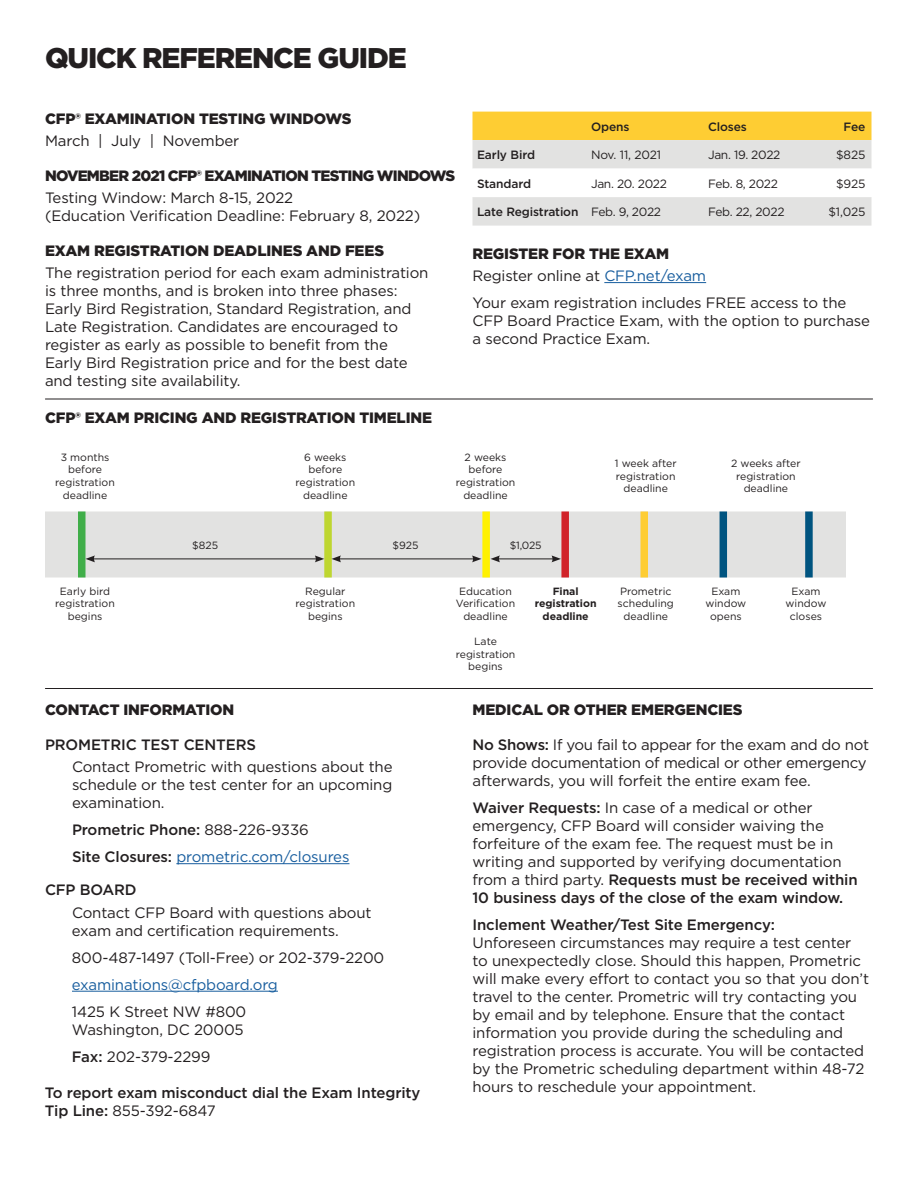
<style>
.page{position:relative;width:918px;height:1188px;background:#fff}
.page>*{position:absolute;margin:0;border:0;box-sizing:border-box;transform-origin:0 0}
.Section_Header{font:900 28.5px "Gotham";letter-spacing:-.04em;color:#231f20}
.Body_text{font:15px/18px "Gotham";letter-spacing:-.01em;color:#231f20}
.Indent_Body_text{font:15px/18px "Gotham";letter-spacing:-.01em;color:#231f20}
.Quick_Reference_Subh{font:900 15px "Gotham";letter-spacing:-.01em;color:#231f20}
.Body_text-2{font:500 15px/18px "Gotham";letter-spacing:-.01em;color:#231f20}
.Indent_Body_text-2{font:15px "Gotham";letter-spacing:-.01em;color:#175d9e}
.Quick_Reference_Subh-2{font:900 15px "Gotham";letter-spacing:-.05em;color:#231f20}
.Subhead_2{font:500 15px "Gotham";letter-spacing:-.01em;color:#231f20}
.Indent_Body_text-3{font:500 15px "Gotham";letter-spacing:-.01em;color:#231f20}
.Body_text-3{font:12px "Gotham";letter-spacing:-.025em;color:#231f20}
.Body_text-4{font:500 12px "Gotham";letter-spacing:-.01em;color:#231f20}
.t1{font:10.5px/12.6px "Gotham";color:#231f20;text-align:center}
.t2{font:700 10.5px/12.6px "Gotham";color:#231f20;text-align:center}
.s1{color:#175d9e}
.s2{font-weight:400}
.s3{font-weight:500;color:#231f20}
.s4{font-weight:500}
</style>
<div class="page">
<hr style="left:604px;top:282px;width:102px;height:1px;background:#175d9e">
<svg style="left:472px;top:112px;width:400px;height:114px"></svg>
<div style="left:45px;top:512px;width:801px;height:66px;background:#e2e2e1"></div>
<div style="left:720px;top:512px;width:7px;height:66px;background:#005480"></div>
<div style="left:805px;top:512px;width:8px;height:66px;background:#005480"></div>
<div style="left:482px;top:512px;width:8px;height:66px;background:#fff101"></div>
<div style="left:324px;top:512px;width:8px;height:66px;background:#bed630"></div>
<div style="left:78px;top:512px;width:8px;height:66px;background:#40ae49"></div>
<hr style="left:93px;top:559px;width:224px;height:1px;background:#231f20">
<svg style="left:86px;top:555px;width:9px;height:7px"></svg>
<svg style="left:315px;top:555px;width:9px;height:7px"></svg>
<hr style="left:339px;top:559px;width:135px;height:1px;background:#231f20">
<svg style="left:332px;top:555px;width:9px;height:7px"></svg>
<svg style="left:472px;top:555px;width:10px;height:7px"></svg>
<hr style="left:498px;top:559px;width:56px;height:1px;background:#231f20">
<svg style="left:490px;top:555px;width:10px;height:7px"></svg>
<svg style="left:552px;top:512px;width:174px;height:66px;background:#dad3ce"></svg>
<hr style="left:176px;top:863px;width:173px;height:1px;background:#175d9e">
<hr style="left:72px;top:991px;width:206px;height:1px;background:#175d9e">
<hr style="left:45px;top:399px;width:828px;height:1px;background:#231f20">
<hr style="left:45px;top:688px;width:828px;height:1px;background:#231f20">
<p class="Section_Header" style="left:45px;top:38px;width:363px">QUICK REFERENCE GUIDE</p>
<p class="Quick_Reference_Subh" style="left:45px;top:108px;width:308px">CFP® EXAMINATION TESTING WINDOWS</p>
<p class="Body_text" style="left:45px;top:131px;width:196px">March | July | November</p>
<p class="Quick_Reference_Subh-2" style="left:45px;top:165px;width:412px">NOVEMBER 2021 CFP® EXAMINATION TESTING WINDOWS</p>
<p class="Body_text" style="left:45px;top:188px;width:377px">Testing Window: March 8-15, 2022<br>(Education Verification Deadline: February 8, 2022)</p>
<p class="Quick_Reference_Subh" style="left:45px;top:240px;width:341px">EXAM REGISTRATION DEADLINES AND FEES</p>
<p class="Body_text" style="left:45px;top:263px;width:385px">The registration period for each exam administration is three months, and is broken into three phases:<br>Early Bird Registration, Standard Registration, and Late Registration. Candidates are encouraged to register as early as possible to benefit from the Early Bird Registration price and for the best date and testing site availability.</p>
<p class="Body_text-4" style="left:591px;top:119px;width:40px">Opens</p>
<p class="Body_text-4" style="left:708px;top:119px;width:40px">Closes</p>
<p class="Body_text-4" style="left:844px;top:119px;width:23px">Fee</p>
<p class="Body_text-4" style="left:477px;top:147px;width:60px">Early Bird</p>
<p class="Body_text-3" style="left:591px;top:147px;width:72px">Nov. 11, 2021</p>
<p class="Body_text-3" style="left:708px;top:147px;width:74px">Jan. 19. 2022</p>
<p class="Body_text-3" style="left:836px;top:147px;width:31px">$825</p>
<p class="Body_text-4" style="left:477px;top:176px;width:56px">Standard</p>
<p class="Body_text-3" style="left:591px;top:176px;width:78px">Jan. 20. 2022</p>
<p class="Body_text-3" style="left:708px;top:176px;width:72px">Feb. 8, 2022</p>
<p class="Body_text-3" style="left:836px;top:176px;width:31px">$925</p>
<p class="Body_text-4" style="left:477px;top:204px;width:103px">Late Registration</p>
<p class="Body_text-3" style="left:591px;top:204px;width:72px">Feb. 9, 2022</p>
<p class="Body_text-3" style="left:708px;top:204px;width:78px">Feb. 22, 2022</p>
<p class="Body_text-3" style="left:828px;top:204px;width:39px">$1,025</p>
<p class="Quick_Reference_Subh" style="left:472px;top:243px;width:198px">REGISTER FOR THE EXAM</p>
<p class="Body_text" style="left:472px;top:266px;width:235px">Register online at <span class="s1">CFP.net/exam</span></p>
<p class="Body_text" style="left:472px;top:293px;width:399px">Your exam registration includes FREE access to the<br>CFP Board Practice Exam, with the option to purchase a second Practice Exam.</p>
<p class="Quick_Reference_Subh" style="left:45px;top:407px;width:389px">CFP® EXAM PRICING AND REGISTRATION TIMELINE</p>
<p class="t1" style="left:55px;top:451px;width:61px">3 months before registration deadline</p>
<p class="t1" style="left:296px;top:451px;width:61px">6 weeks before registration deadline</p>
<p class="t1" style="left:456px;top:451px;width:61px">2 weeks before registration deadline</p>
<p class="t1" style="left:615px;top:457px;width:63px">1 week after registration deadline</p>
<p class="t1" style="left:731px;top:457px;width:71px">2 weeks after registration deadline</p>
<p class="t1" style="left:192px;top:538px;width:28px">$825</p>
<p class="t1" style="left:392px;top:538px;width:28px">$925</p>
<p class="t1" style="left:510px;top:538px;width:33px">$1,025</p>
<p class="t1" style="left:55px;top:585px;width:61px">Early bird registration begins</p>
<p class="t1" style="left:296px;top:585px;width:61px">Regular registration begins</p>
<p class="t1" style="left:456px;top:585px;width:61px">Education<br>Verification deadline</p>
<p class="t1" style="left:456px;top:635px;width:61px">Late registration begins</p>
<p class="t2" style="left:535px;top:585px;width:63px">Final registration deadline</p>
<p class="t1" style="left:618px;top:585px;width:58px">Prometric scheduling deadline</p>
<p class="t1" style="left:706px;top:585px;width:42px">Exam window</p>
<p class="t1" style="left:710px;top:610px;width:33px">opens</p>
<p class="t1" style="left:786px;top:585px;width:42px">Exam window closes</p>
<p class="Quick_Reference_Subh" style="left:45px;top:700px;width:191px">CONTACT INFORMATION</p>
<p class="Subhead_2" style="left:45px;top:735px;width:212px">PROMETRIC TEST CENTERS</p>
<p class="Indent_Body_text" style="left:72px;top:758px;width:322px;text-align:justify">Contact Prometric with questions about the schedule or the test center for an upcoming examination.</p>
<p class="Indent_Body_text-3" style="left:72px;top:820px;width:238px">Prometric Phone: <span class="s2">888-226-9336</span></p>
<p class="Indent_Body_text-2" style="left:72px;top:847px;width:279px"><span class="s3">Site Closures:</span> prometric.com/closures</p>
<p class="Subhead_2" style="left:45px;top:880px;width:93px">CFP BOARD</p>
<p class="Indent_Body_text" style="left:72px;top:903px;width:301px">Contact CFP Board with questions about exam and certification requirements.</p>
<p class="Indent_Body_text" style="left:72px;top:948px;width:314px">800-487-1497 (Toll-Free) or 202-379-2200</p>
<p class="Indent_Body_text-2" style="left:72px;top:975px;width:207px">examinations@cfpboard.org</p>
<p class="Indent_Body_text" style="left:72px;top:1002px;width:176px">1425 K Street NW #800<br>Washington, DC 20005</p>
<p class="Indent_Body_text" style="left:72px;top:1047px;width:140px"><span class="s4">Fax:</span> 202-379-2299</p>
<p class="Body_text-2" style="left:45px;top:1083px;width:377px">To report exam misconduct dial the Exam Integrity<br>Tip Line: <span class="s2">855-392-6847</span></p>
<p class="Quick_Reference_Subh" style="left:472px;top:700px;width:272px">MEDICAL OR OTHER EMERGENCIES</p>
<p class="Body_text" style="left:472px;top:735px;width:398px"><span class="s4">No Shows:</span> If you fail to appear for the exam and do not provide documentation of medical or other emergency afterwards, you will forfeit the entire exam fee.</p>
<p class="Body_text" style="left:472px;top:798px;width:387px"><span class="s4">Waiver Requests:</span> In case of a medical or other emergency, CFP Board will consider waiving the forfeiture of the exam fee. The request must be in writing and supported by verifying documentation from a third party. <span class="s4">Requests must be received within 10 business days of the close of the exam window.</span></p>
<p class="Body_text" style="left:472px;top:915px;width:398px"><span class="s4">Inclement Weather/Test Site Emergency:<br></span>Unforeseen circumstances may require a test center to unexpectedly close. Should this happen, Prometric will make every effort to contact you so that you don’t travel to the center. Prometric will try contacting you by email and by telephone. Ensure that the contact information you provide during the scheduling and registration process is accurate. You will be contacted by the Prometric scheduling department within 48-72 hours to reschedule your appointment.</p>
</div>
